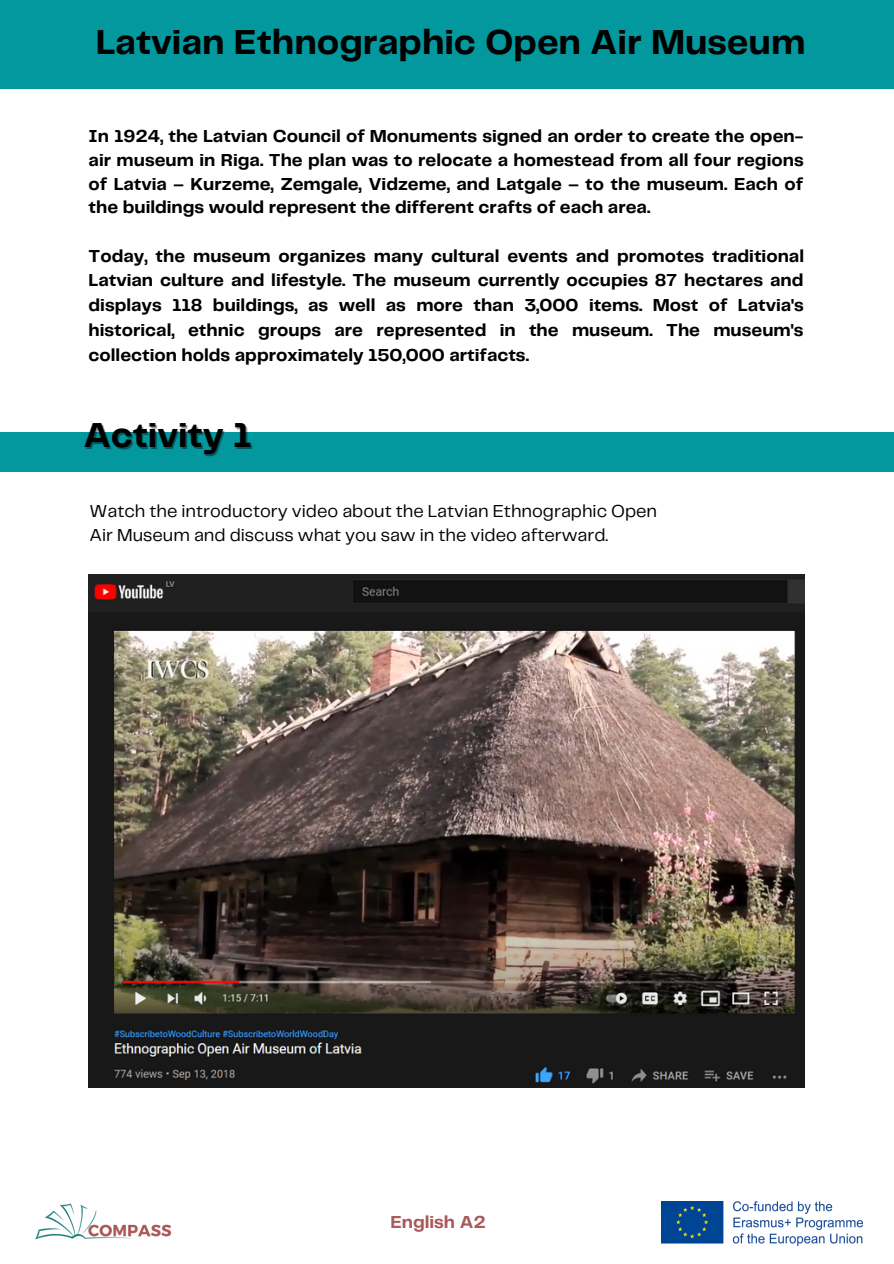
<style>
.page{position:relative;width:894px;height:1264px;background:#fff}
.page>*{position:absolute;margin:0;border:0;box-sizing:border-box;transform-origin:0 0}
.t1{font:700 36px "Telegraf";color:#000}
.t2{font:700 18px/24.8px "Telegraf";color:#000;text-align:justify}
.t3{font:18px "Telegraf";color:#000}
.t4{font:700 18px "Telegraf";color:#aa5a58}
</style>
<div class="page">
<img style="left:89px;top:574px;width:715px;height:513px">
<div style="left:0;top:0;width:893px;height:89px;background:#03989e"></div>
<div style="left:0;top:432px;width:893px;height:40px;background:#03989e"></div>
<img style="left:661px;top:1201px;width:201px;height:44px">
<img style="left:35px;top:1203px;width:137px;height:37px">
<p class="t1" style="left:96px;top:27px;width:711px">Latvian Ethnographic Open Air Museum</p>
<p class="t2" style="left:89px;top:125px;width:716px;line-height:23.7px">In 1924, the Latvian Council of Monuments signed an order to create the open&shy;air museum in Riga. The plan was to relocate a homestead from all four regions of Latvia – Kurzeme, Zemgale, Vidzeme, and Latgale – to the museum. Each of the buildings would represent the different crafts of each area.</p>
<p class="t2" style="left:89px;top:244px;width:716px">Today, the museum organizes many cultural events and promotes traditional Latvian culture and lifestyle. The museum currently occupies 87 hectares and displays 118 buildings, as well as more than 3,000 items. Most of Latvia's historical, ethnic groups are represented in the museum. The museum's collection holds approximately 150,000 artifacts.</p>
<p class="t1" style="left:83px;top:419px;width:169px">Activity 1</p>
<p class="t3" style="left:89px;top:503px;width:569px">Watch the introductory video about the Latvian Ethnographic Open</p>
<p class="t3" style="left:89px;top:527px;width:520px">Air Museum and discuss what you saw in the video afterward.</p>
<p class="t4" style="left:390px;top:1214px;width:97px">English A2</p>
</div>
